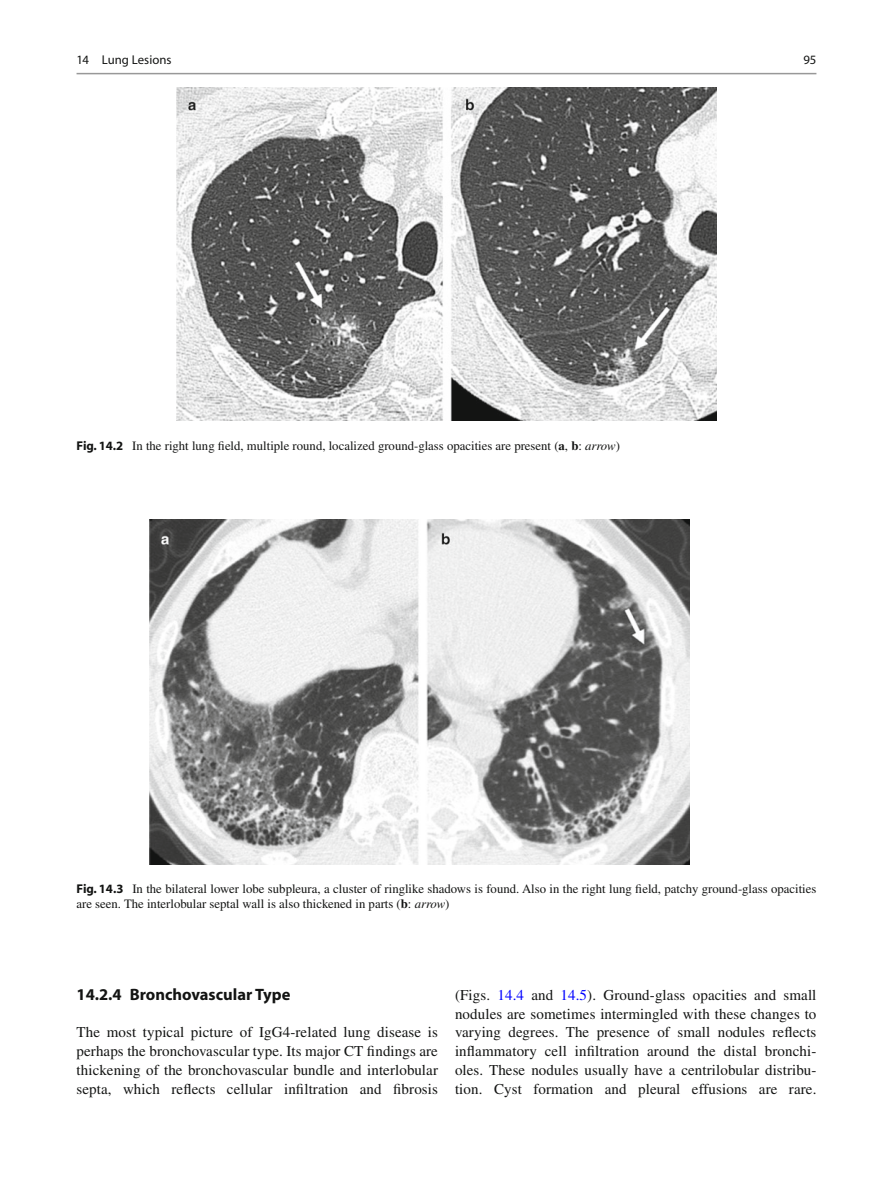
<style>
.page{position:relative;width:893px;height:1187px;background:#fff}
.page>*{position:absolute;margin:0;border:0;box-sizing:border-box;transform-origin:0 0}
.t1{font:700 16.5px "Myriad";color:#131413}
.t2{font:15px/18.8px "Times";letter-spacing:.005em;color:#131413;text-align:justify}
.t3{font:12.75px/15px "Times";color:#131413}
.t4{font:12.75px "Myriad";color:#131413}
.s1{font-family:"Myriad";font-weight:700}
.s2{font-weight:700}
.s3{font-style:italic}
.s4{color:#00f}
</style>
<div class="page">
<img style="left:176px;top:88px;width:540px;height:333px">
<img style="left:149px;top:519px;width:540px;height:345px">
<hr style="left:77px;top:73px;width:739px;height:1px;background:#989898">
<p class="t4" style="left:77px;top:55px;width:97px">14 Lung Lesions</p>
<p class="t3" style="left:77px;top:439px;width:545px"><span class="s1">Fig. 14.2</span> In the right lung field, multiple round, localized ground-glass opacities are present ( <span class="s2">a</span> , <span class="s2">b</span> : <span class="s3">arrow</span> )</p>
<p class="t4" style="left:803px;top:55px;width:14px">95</p>
<p class="t3" style="left:77px;top:882px;width:741px"><span class="s1">Fig. 14.3</span> In the bilateral lower lobe subpleura, a cluster of ringlike shadows is found. Also in the right lung field, patchy ground-glass opacities are seen. The interlobular septal wall is also thickened in parts ( <span class="s2">b</span> : <span class="s3">arrow</span> )</p>
<p class="t1" style="left:77px;top:988px;width:215px">14.2.4 Bronchovascular Type</p>
<p class="t2" style="left:77px;top:1024px;width:363px">The most typical picture of IgG4-related lung disease is perhaps the bronchovascular type. Its major CT findings are thickening of the bronchovascular bundle and interlobular septa, which reflects cellular infiltration and fibrosis</p>
<p class="t2" style="left:455px;top:986px;width:363px">(Figs. <span class="s4">14.4</span> and <span class="s4">14.5</span> ). Ground-glass opacities and small nodules are sometimes intermingled with these changes to varying degrees. The presence of small nodules reflects inflammatory cell infiltration around the distal bronchi&shy;oles. These nodules usually have a centrilobular distribu&shy;tion. Cyst formation and pleural effusions are rare.</p>
</div>
